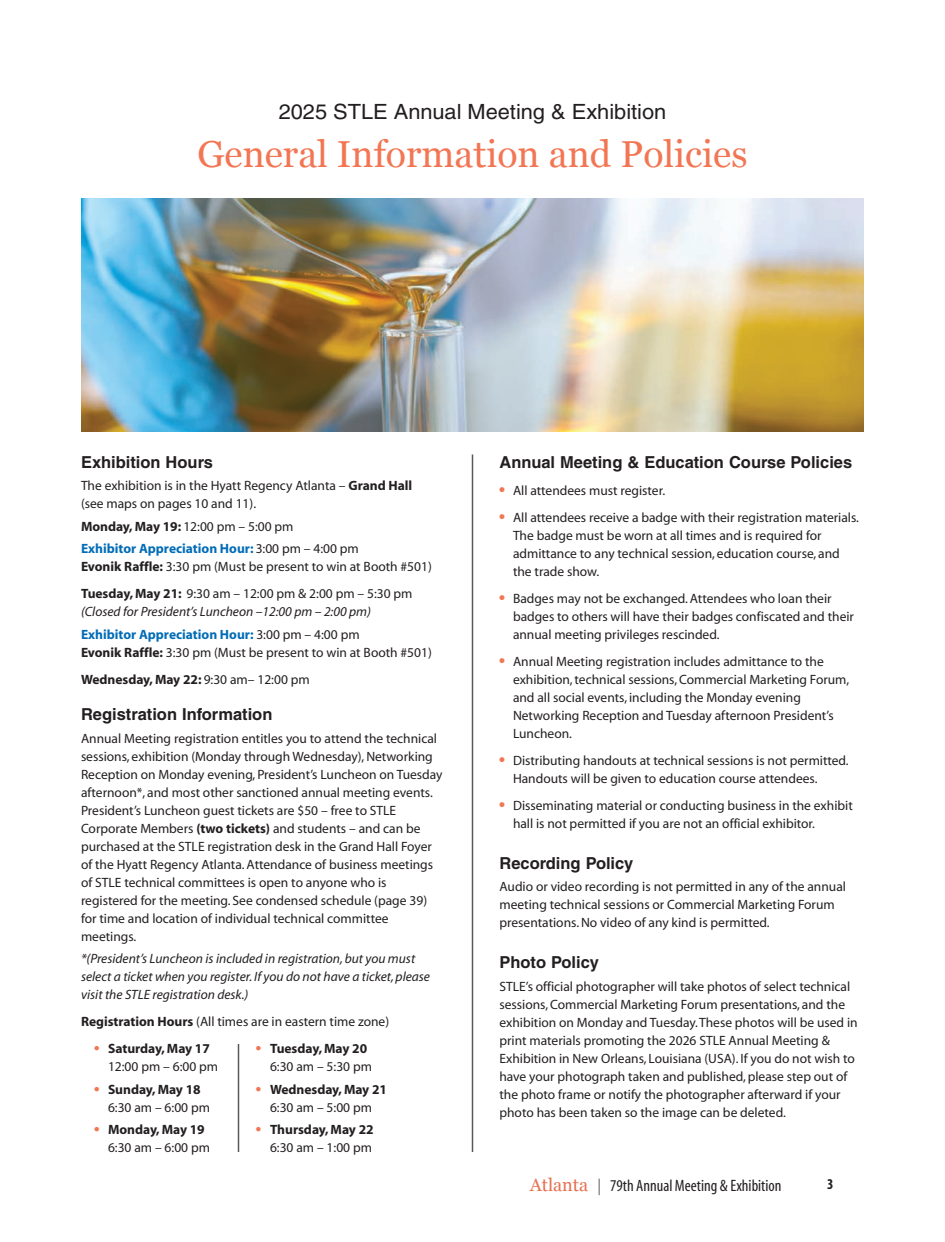
<style>
.page{position:relative;width:945px;height:1242px;background:#fff}
.page>*{position:absolute;margin:0;border:0;box-sizing:border-box;transform-origin:0 0}
.t1{font:37.5px "Georgia";color:#f37654}
.t2{font:21px "Helvetica";color:#231f20;scale:1.04 1}
.t3{font:700 16.5px "Helvetica";color:#231f20}
.t4{font:condensed 16.5px "Myriad";color:#231f20}
.t5{font:700 condensed 15px "Myriad";color:#231f20}
.t6{font:13.5px/18px "Myriad";color:#231f20}
.t7{font:italic 13.5px/18px "Myriad";color:#231f20}
.t8{font:700 13.5px "Myriad";color:#231f20}
.s1{font-weight:700}
.s2{font-weight:700;color:#006cb7}
.s3{font-weight:700;font-style:normal;color:#006cb7}
.s4{font-style:normal}
.s5{font-family:"Helvetica";color:#f37654}
.s6{font-family:"Helvetica";font-weight:700;font-size:15px;color:#f37654}
.s7{font-family:"Georgia";font-stretch:normal;font-size:18px;color:#e77051}
.s8{font-family:"Helvetica";font-weight:300;font-stretch:normal;color:#636366}
</style>
<div class="page">
<img style="left:81px;top:198px;width:783px;height:234px">
<hr style="left:472px;top:454px;width:1px;height:698px;background:#57585a">
<hr style="left:238px;top:1044px;width:1px;height:108px;background:#57585a">
<h2 class="t2" style="left:279px;top:104px;width:374px">2025 STLE Annual Meeting &amp; Exhibition</h2>
<h1 class="t1" style="left:197px;top:132px;width:552px">General Information and Policies</h1>
<p class="t3" style="left:81px;top:456px;width:134px">Exhibition Hours</p>
<p class="t6" style="left:81px;top:478px;width:333px">The exhibition is in the Hyatt Regency Atlanta – <span class="s1">Grand Hall </span>(see maps on pages 10 and 11).</p>
<p class="t6" style="left:81px;top:516px;width:279px;line-height:22.5px"><span class="s1">Monday, May 19:</span> 12:00 pm – 5:00 pm<br><span class="s2">Exhibitor Appreciation Hour:</span> 3:00 pm – 4:00 pm</p>
<p class="t6" style="left:81px;top:554px;width:352px;line-height:27px"><span class="s1">Evonik Raffle:</span> 3:30 pm (Must be present to win at Booth #501)<br><span class="s1">Tuesday, May 21:</span> 9:30 am – 12:00 pm &amp; 2:00 pm – 5:30 pm</p>
<p class="t7" style="left:81px;top:602px;width:292px;line-height:22.5px">(Closed for President’s Luncheon –12:00 pm – 2:00 pm)<br><span class="s3">Exhibitor Appreciation Hour:</span> <span class="s4">3:00 pm – 4:00 pm</span></p>
<p class="t6" style="left:81px;top:640px;width:352px;line-height:27px"><span class="s1">Evonik Raffle:</span> 3:30 pm (Must be present to win at Booth #501)<br><span class="s1">Wednesday, May 22:</span> 9:30 am– 12:00 pm</p>
<p class="t3" style="left:81px;top:708px;width:193px">Registration Information</p>
<p class="t6" style="left:81px;top:730px;width:363px">Annual Meeting registration entitles you to attend the technical sessions, exhibition (Monday through Wednesday), Networking Reception on Monday evening, President’s Luncheon on Tuesday afternoon*, and most other sanctioned annual meeting events.<br>President’s Luncheon guest tickets are $50 – free to STLE Corporate Members <span class="s1">(two tickets)</span> and students – and can be purchased at the STLE registration desk in the Grand Hall Foyer of the Hyatt Regency Atlanta. Attendance of business meetings of STLE technical committees is open to anyone who is registered for the meeting. See condensed schedule (page 39) for time and location of individual technical committee meetings.</p>
<p class="t7" style="left:81px;top:951px;width:351px">*(President’s Luncheon is included in registration, but you must select a ticket when you register. If you do not have a ticket, please visit the STLE registration desk.)</p>
<p class="t6" style="left:81px;top:1014px;width:310px"><span class="s1">Registration Hours</span> (All times are in eastern time zone)</p>
<p class="t8" style="left:95px;top:1044px;width:117px"><span class="s5">•</span> Saturday, May 17</p>
<p class="t8" style="left:256px;top:1044px;width:112px"><span class="s5">•</span> Tuesday, May 20</p>
<p class="t6" style="left:108px;top:1059px;width:112px">12:00 pm – 6:00 pm</p>
<p class="t6" style="left:270px;top:1059px;width:104px">6:30 am – 5:30 pm</p>
<p class="t8" style="left:95px;top:1084px;width:108px"><span class="s5">•</span> Sunday, May 18</p>
<p class="t8" style="left:256px;top:1084px;width:132px"><span class="s5">•</span> Wednesday, May 21</p>
<p class="t6" style="left:108px;top:1099px;width:104px">6:30 am – 6:00 pm</p>
<p class="t6" style="left:270px;top:1099px;width:104px">6:30 am – 5:00 pm</p>
<p class="t8" style="left:95px;top:1125px;width:112px"><span class="s5">•</span> Monday, May 19</p>
<p class="t8" style="left:256px;top:1125px;width:119px"><span class="s5">•</span> Thursday, May 22</p>
<p class="t6" style="left:108px;top:1140px;width:104px">6:30 am – 6:00 pm</p>
<p class="t6" style="left:270px;top:1140px;width:104px">6:30 am – 1:00 pm</p>
<p class="t3" style="left:500px;top:456px;width:354px">Annual Meeting &amp; Education Course Policies</p>
<p class="t6" style="left:500px;top:482px;width:167px"><span class="s6">•</span> All attendees must register.</p>
<p class="t6" style="left:513px;top:509px;width:348px;text-indent:-14px"><span class="s6">•</span> All attendees receive a badge with their registration materials.<br>The badge must be worn at all times and is required for admittance to any technical session, education course, and the trade show.</p>
<p class="t6" style="left:513px;top:590px;width:343px;text-indent:-14px"><span class="s6">•</span> Badges may not be exchanged. Attendees who loan their badges to others will have their badges confiscated and their annual meeting privileges rescinded.</p>
<p class="t6" style="left:513px;top:653px;width:338px;text-indent:-14px"><span class="s6">•</span> Annual Meeting registration includes admittance to the exhibition, technical sessions, Commercial Marketing Forum, and all social events, including the Monday evening Networking Reception and Tuesday afternoon President’s Luncheon.</p>
<p class="t6" style="left:513px;top:752px;width:337px;text-indent:-14px"><span class="s6">•</span> Distributing handouts at technical sessions is not permitted.<br>Handouts will be given to education course attendees.</p>
<p class="t6" style="left:513px;top:797px;width:341px;text-indent:-14px"><span class="s6">•</span> Disseminating material or conducting business in the exhibit hall is not permitted if you are not an official exhibitor.</p>
<p class="t3" style="left:500px;top:857px;width:135px">Recording Policy</p>
<p class="t6" style="left:500px;top:879px;width:348px">Audio or video recording is not permitted in any of the annual meeting technical sessions or Commercial Marketing Forum presentations. No video of any kind is permitted.</p>
<p class="t3" style="left:500px;top:956px;width:101px">Photo Policy</p>
<p class="t6" style="left:500px;top:978px;width:360px">STLE’s official photographer will take photos of select technical sessions, Commercial Marketing Forum presentations, and the exhibition on Monday and Tuesday. These photos will be used in print materials promoting the 2026 STLE Annual Meeting &amp; Exhibition in New Orleans, Louisiana (USA). If you do not wish to have your photograph taken and published, please step out of the photo frame or notify the photographer afterward if your photo has been taken so the image can be deleted.</p>
<p class="t4" style="left:530px;top:1179px;width:253px"><span class="s7">Atlanta</span> <span class="s8">|</span> 79th Annual Meeting &amp; Exhibition</p>
<p class="t5" style="left:827px;top:1179px;width:8px">3</p>
</div>
